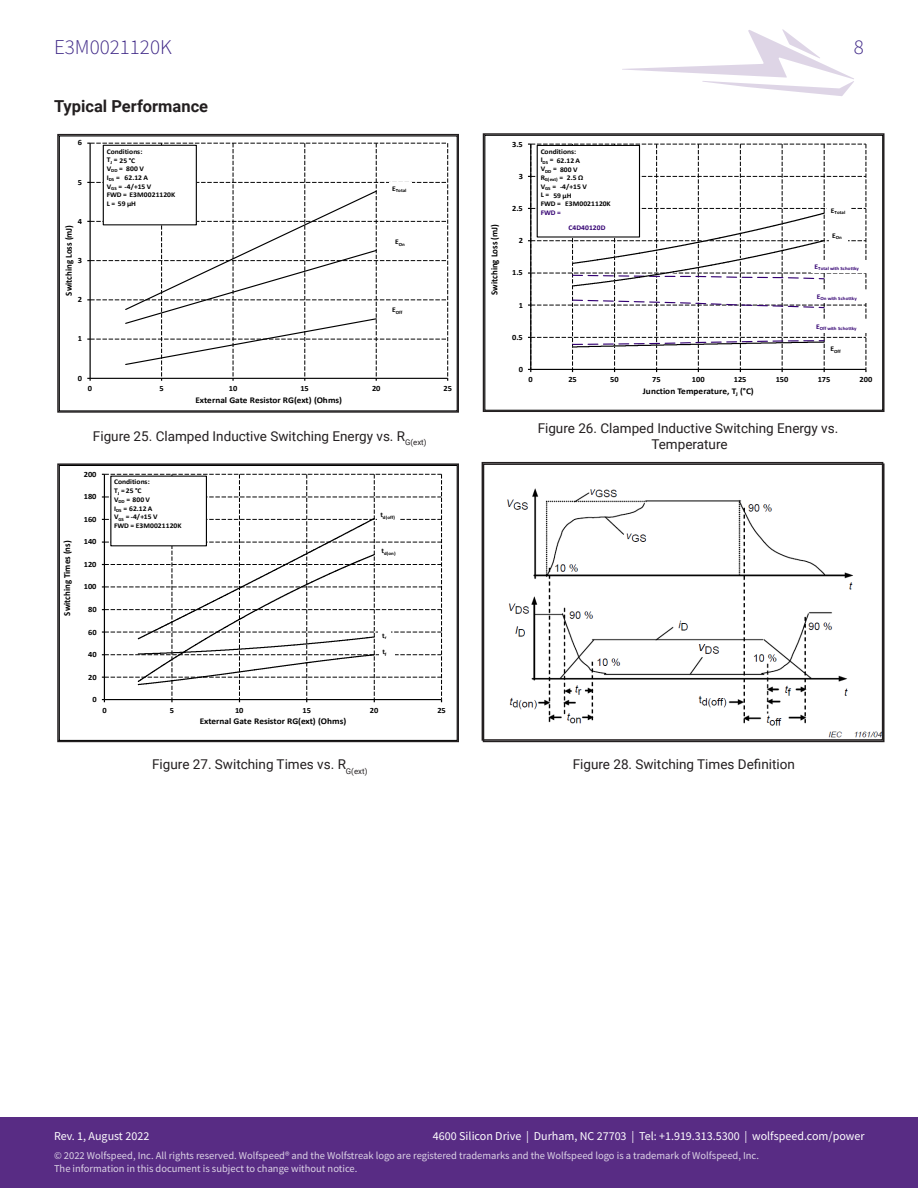
<style>
.page{position:relative;width:918px;height:1188px;background:#fff}
.page>*{position:absolute;margin:0;border:0;box-sizing:border-box;transform-origin:0 0}
.t1{font:300 21px "Source Sans Pro";color:#412a88}
.t2{font:700 16.5px "Roboto";color:#231f20}
.t3{font:13.5px "Roboto";color:#231f20}
.t4{font:12px "Source Sans Pro";color:#fff}
.t5{font:10.5px/12.6px "Source Sans Pro";color:#fff}
.t6{font:700 9.3px "Calibri";letter-spacing:.005em;color:#000;scale:.95 1}
.t7{font:700 8.85px "Calibri";letter-spacing:-.005em;color:#000;scale:1.05 1}
.t8{font:700 7.95px "Calibri";letter-spacing:-.005em;color:#000;scale:1.05 1}
.t9{font:700 7.2px/8.7px "Calibri";letter-spacing:.01em;color:#000;scale:1.05 1}
.t10{font:700 7.2px "Calibri";letter-spacing:.01em;color:#330072;scale:1.05 1}
.t11{font:700 4.8px "Calibri";letter-spacing:.005em;color:#330072;scale:1.05 1}
.t12{font:700 4.8px "Calibri";letter-spacing:.005em;color:#000;scale:1.05 1}
.s1{color:#330072}
</style>
<div class="page">
<svg style="left:622px;top:29px;width:232px;height:67px"></svg>
<div style="left:0;top:1118px;width:918px;height:70px;background:#582c84"></div>
<svg style="left:57px;top:133px;width:402px;height:280px"></svg>
<svg style="left:482px;top:133px;width:403px;height:279px"></svg>
<svg style="left:57px;top:463px;width:402px;height:280px"></svg>
<svg style="left:481px;top:461px;width:403px;height:280px"></svg>
<h1 class="t1" style="left:54px;top:34px;width:119px">E3M0021120K</h1>
<h1 class="t1" style="left:854px;top:34px;width:12px">8</h1>
<p class="t2" style="left:54px;top:94px;width:156px">Typical Performance</p>
<p class="t8" style="left:78px;top:137px;width:6px">6</p>
<p class="t8" style="left:78px;top:176px;width:6px">5</p>
<p class="t8" style="left:78px;top:216px;width:6px">4</p>
<p class="t6" style="left:62px;top:296px;width:76px;rotate:-90deg">Switching Loss (mJ)</p>
<p class="t8" style="left:78px;top:255px;width:6px">3</p>
<p class="t8" style="left:78px;top:294px;width:6px">2</p>
<p class="t8" style="left:78px;top:333px;width:6px">1</p>
<p class="t8" style="left:78px;top:372px;width:6px">0</p>
<p class="t9" style="left:107px;top:146px;width:36px;line-height:9.1px">Conditions:<br>T<sub>J</sub> = 25 °C</p>
<p class="t9" style="left:107px;top:164px;width:67px">V<sub>DD</sub> =<br>I<sub>DS</sub> =<br>V<sub>GS</sub> = -4/+15 V<br>FWD = E3M0021120K<br>L = 59 μH</p>
<p class="t9" style="left:125px;top:164px;width:24px">800 V<br>62.12 A</p>
<p class="t12" style="left:392px;top:187px;width:15px"><sup>E</sup>Total</p>
<p class="t12" style="left:395px;top:241px;width:11px"><sup>E</sup>On</p>
<p class="t12" style="left:392px;top:309px;width:11px"><sup>E</sup>Off</p>
<p class="t8" style="left:88px;top:383px;width:6px">0</p>
<p class="t8" style="left:159px;top:383px;width:6px">5</p>
<p class="t8" style="left:229px;top:383px;width:10px">10</p>
<p class="t8" style="left:300px;top:383px;width:10px">15</p>
<p class="t8" style="left:372px;top:383px;width:10px">20</p>
<p class="t8" style="left:444px;top:383px;width:10px">25</p>
<p class="t7" style="left:195px;top:394px;width:141px">External Gate Resistor RG(ext) (Ohms)</p>
<p class="t3" style="left:93px;top:427px;width:335px">Figure 25. Clamped Inductive Switching Energy vs. R<sub>G(ext)</sub></p>
<p class="t6" style="left:60px;top:616px;width:81px;rotate:-90deg">Switching Times (ns)</p>
<p class="t8" style="left:84px;top:469px;width:14px">200</p>
<p class="t8" style="left:84px;top:491px;width:14px">180</p>
<p class="t8" style="left:84px;top:514px;width:14px">160</p>
<p class="t8" style="left:84px;top:536px;width:14px">140</p>
<p class="t8" style="left:84px;top:559px;width:14px">120</p>
<p class="t8" style="left:84px;top:581px;width:14px">100</p>
<p class="t8" style="left:88px;top:604px;width:10px">80</p>
<p class="t8" style="left:88px;top:626px;width:10px">60</p>
<p class="t8" style="left:88px;top:649px;width:10px">40</p>
<p class="t8" style="left:88px;top:671px;width:10px">20</p>
<p class="t8" style="left:92px;top:694px;width:6px">0</p>
<p class="t9" style="left:114px;top:478px;width:66px">Conditions:<br>T<sub>J</sub> =25 °C<br>V<sub>DD</sub> = 800 V<br>I<sub>DS</sub> = 62.12 A<br>V<sub>GS</sub> =-4/+15 V<br>FWD = E3M0021120K</p>
<p class="t12" style="left:380px;top:514px;width:16px"><sup>t</sup>d(off)</p>
<p class="t12" style="left:381px;top:550px;width:15px"><sup>t</sup>d(on)</p>
<p class="t9" style="left:382px;top:631px;width:6px">t<sub>r</sub></p>
<p class="t9" style="left:382px;top:647px;width:5px">t<sub>f</sub></p>
<p class="t8" style="left:102px;top:704px;width:6px">0</p>
<p class="t8" style="left:170px;top:704px;width:6px">5</p>
<p class="t8" style="left:235px;top:704px;width:10px">10</p>
<p class="t8" style="left:303px;top:704px;width:10px">15</p>
<p class="t8" style="left:370px;top:704px;width:10px">20</p>
<p class="t8" style="left:437px;top:704px;width:10px">25</p>
<p class="t7" style="left:200px;top:715px;width:141px">External Gate Resistor RG(ext) (Ohms)</p>
<p class="t3" style="left:152px;top:755px;width:217px">Figure 27. Switching Times vs. R<sub>G(ext)</sub></p>
<p class="t6" style="left:488px;top:295px;width:76px;rotate:-90deg">Switching Loss (mJ)</p>
<p class="t8" style="left:512px;top:138px;width:12px">3.5</p>
<p class="t8" style="left:519px;top:171px;width:6px">3</p>
<p class="t8" style="left:512px;top:203px;width:12px">2.5</p>
<p class="t8" style="left:519px;top:235px;width:6px">2</p>
<p class="t8" style="left:512px;top:267px;width:12px">1.5</p>
<p class="t8" style="left:519px;top:299px;width:6px">1</p>
<p class="t8" style="left:512px;top:331px;width:12px">0.5</p>
<p class="t8" style="left:519px;top:364px;width:6px">0</p>
<p class="t9" style="left:541px;top:147px;width:39px;line-height:9.3px">Conditions:<br>I<sub>DS</sub> = 62.12 A</p>
<p class="t9" style="left:541px;top:164px;width:17px">V<sub>DD</sub> =</p>
<p class="t12" style="left:541px;top:176px;width:23px"><sup>R</sup>G(ext) <sup>=</sup></p>
<p class="t9" style="left:541px;top:182px;width:21px">V<sub>GS</sub> =<br>L =<br>FWD =<br><span class="s1">FWD =</span></p>
<p class="t9" style="left:560px;top:165px;width:18px">800 V</p>
<p class="t9" style="left:567px;top:173px;width:17px">2.5 Ω</p>
<p class="t9" style="left:560px;top:182px;width:27px">-4/+15 V</p>
<p class="t9" style="left:553px;top:191px;width:19px">59 μH</p>
<p class="t9" style="left:565px;top:200px;width:45px">E3M0021120K</p>
<p class="t10" style="left:569px;top:223px;width:37px">C4D40120D</p>
<p class="t12" style="left:831px;top:209px;width:15px"><sup>E</sup>Total</p>
<p class="t12" style="left:832px;top:234px;width:11px"><sup>E</sup>On</p>
<p class="t11" style="left:815px;top:265px;width:44px"><sup>E</sup>Total with Schottky</p>
<p class="t11" style="left:817px;top:295px;width:40px"><sup>E</sup>On with Schottky</p>
<p class="t11" style="left:816px;top:325px;width:40px"><sup>E</sup>Off with Schottky</p>
<p class="t12" style="left:831px;top:348px;width:11px"><sup>E</sup>Off</p>
<p class="t8" style="left:529px;top:374px;width:6px">0</p>
<p class="t8" style="left:568px;top:374px;width:10px">25</p>
<p class="t8" style="left:610px;top:374px;width:10px">50</p>
<p class="t8" style="left:652px;top:374px;width:10px">75</p>
<p class="t8" style="left:692px;top:374px;width:14px">100</p>
<p class="t8" style="left:734px;top:374px;width:14px">125</p>
<p class="t8" style="left:776px;top:374px;width:14px">150</p>
<p class="t8" style="left:818px;top:374px;width:14px">175</p>
<p class="t8" style="left:860px;top:374px;width:14px">200</p>
<p class="t7" style="left:643px;top:385px;width:107px">Junction Temperature, T<sub>J</sub> (°C)</p>
<p class="t3" style="left:538px;top:419px;width:302px">Figure 26. Clamped Inductive Switching Energy vs.</p>
<p class="t3" style="left:651px;top:435px;width:78px">Temperature</p>
<p class="t3" style="left:573px;top:755px;width:224px">Figure 28. Switching Times Definition</p>
<h3 class="t4" style="left:433px;top:1129px;width:433px">4600 Silicon Drive | Durham, NC 27703 | Tel: +1.919.313.5300 | wolfspeed.com/power</h3>
<h3 class="t4" style="left:54px;top:1129px;width:97px">Rev. 1, August 2022</h3>
<h3 class="t5" style="left:54px;top:1149px;width:707px">© 2022 Wolfspeed, Inc. All rights reserved. Wolfspeed® and the Wolfstreak logo are registered trademarks and the Wolfspeed logo is a trademark of Wolfspeed, Inc.<br>The information in this document is subject to change without notice.</h3>
</div>
